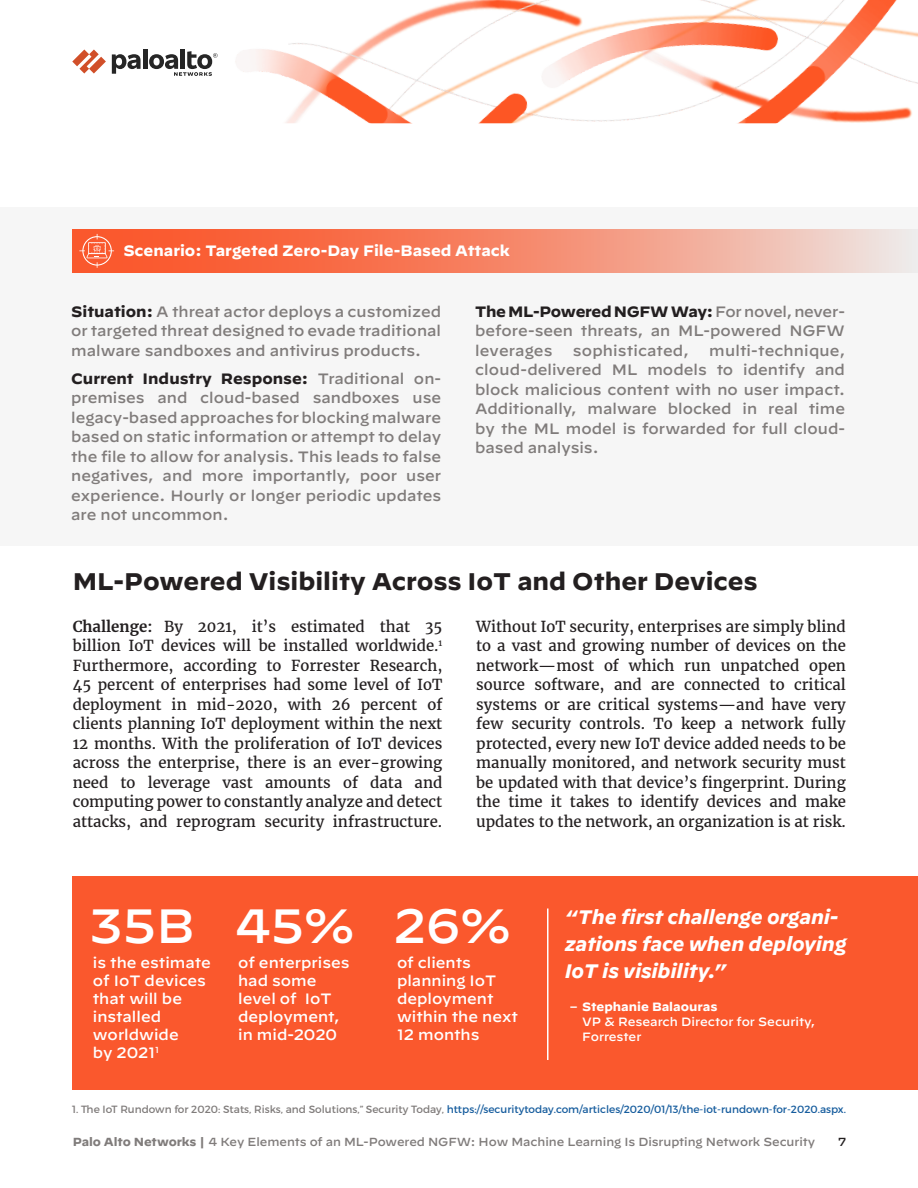
<style>
.page{position:relative;width:918px;height:1188px;background:#fff}
.page>*{position:absolute;margin:0;border:0;box-sizing:border-box;transform-origin:0 0}
.t1{font:500 48px "Decimal";color:#fff}
.t2{font:700 24px "Decimal";color:#231f20}
.Paragraph_Style_3{font:italic 700 19.5px/27px "Decimal";letter-spacing:-.01em;color:#fff}
.t3{font:15px/19.5px "Merriweather";color:#231f20;text-align:justify}
.t4{font:500 15px/19.5px "Decimal";color:#807c7b;text-align:justify}
.t5{font:500 15px/18px "Decimal";color:#fff}
.t6{font:700 15px "Decimal";color:#fff}
.Paragraph_Style_3-2{font:500 12px/15px "Decimal";color:#fff}
.t7{font:500 11.7px "Decimal";letter-spacing:-.005em;color:#807c7b}
.t8{font:500 11.7px "Decimal";color:#231f20}
.t9{font:10.5px "Montserrat";color:#175d9e}
.s1{font-weight:700;color:#231f20}
.s2{font-weight:700}
.s3{color:#807c7b}
</style>
<div class="page">
<div style="left:0;top:207px;width:918px;height:339px;background:#f6f6f6"></div>
<svg style="left:72px;top:230px;width:840px;height:42px;background:#f58e73"></svg>
<svg style="left:79px;top:234px;width:35px;height:34px"></svg>
<img style="left:235px;top:0;width:683px;height:123px">
<svg style="left:72px;top:50px;width:34px;height:24px"></svg>
<hr style="left:143px;top:49px;width:4px;height:20px;background:#262626">
<svg style="left:112px;top:54px;width:29px;height:20px"></svg>
<hr style="left:181px;top:49px;width:4px;height:20px;background:#262626">
<svg style="left:149px;top:51px;width:69px;height:25px"></svg>
<div style="left:72px;top:876px;width:846px;height:214px;background:#fa582d"></div>
<hr style="left:547px;top:909px;width:2px;height:151px;background:#fff">
<p class="t6" style="left:123px;top:242px;width:388px">Scenario: Targeted Zero-Day File-Based Attack</p>
<p class="t4" style="left:71px;top:300px;width:371px"><span class="s1">Situation:</span> A threat actor deploys a customized or targeted threat designed to evade traditional malware sandboxes and antivirus products.</p>
<p class="t4" style="left:71px;top:367px;width:371px"><span class="s1">Current Industry Response:</span> Traditional on&shy;premises and cloud-based sandboxes use legacy-based approaches for blocking malware based on static information or attempt to delay the file to allow for analysis. This leads to false negatives, and more importantly, poor user experience. Hourly or longer periodic updates are not uncommon.</p>
<p class="t4" style="left:475px;top:300px;width:371px"><span class="s1">The ML-Powered NGFW Way:</span> For novel, never&shy;before-seen threats, an ML-powered NGFW leverages</p>
<p class="t4" style="left:475px;top:339px;width:371px;text-indent:234px">multi-technique, cloud-delivered ML models to identify and block malicious content with no user impact.<br>Additionally, malware blocked in real time by the ML model is forwarded for full cloud&shy;based analysis.</p>
<p class="t4" style="left:573px;top:339px;width:117px">sophisticated,</p>
<p class="t2" style="left:73px;top:567px;width:687px">ML-Powered Visibility Across IoT and Other Devices</p>
<p class="t3" style="left:73px;top:617px;width:371px"><span class="s2">Challenge:</span> By 2021, it’s estimated that 35 billion IoT devices will be installed worldwide.<sup>1<br></sup>Furthermore, according to Forrester Research, 45 percent of enterprises had some level of IoT deployment in mid-2020, with 26 percent of clients planning IoT deployment within the next 12 months. With the proliferation of IoT devices across the enterprise, there is an ever-growing need to leverage vast amounts of data and computing power to constantly analyze and detect attacks, and reprogram security infrastructure.</p>
<p class="t3" style="left:476px;top:617px;width:371px">Without IoT security, enterprises are simply blind to a vast and growing number of devices on the network—most of which run unpatched open source software, and are connected to critical systems or are critical systems—and have very few security controls. To keep a network fully protected, every new IoT device added needs to be manually monitored, and network security must be updated with that device’s fingerprint. During the time it takes to identify devices and make updates to the network, an organization is at risk.</p>
<p class="t1" style="left:89px;top:881px;width:107px">35B</p>
<p class="t1" style="left:235px;top:881px;width:122px">45%</p>
<p class="t1" style="left:394px;top:881px;width:119px">26%</p>
<p class="t5" style="left:93px;top:951px;width:119px">is the estimate of IoT devices that will be installed worldwide<br>by 2021<sup>1</sup></p>
<p class="t5" style="left:238px;top:951px;width:113px">of enterprises had some level of IoT deployment, in mid-2020</p>
<p class="t5" style="left:397px;top:951px;width:122px">of clients planning IoT deployment within the next<br>12 months</p>
<p class="Paragraph_Style_3" style="left:565px;top:904px;width:283px">“The first challenge organi&shy;zations face when deploying<br>IoT is visibility.”</p>
<p class="Paragraph_Style_3-2" style="left:582px;top:997px;width:235px;text-indent:-13px">– <span class="s2">Stephanie Balaouras<br></span>VP &amp; Research Director for Security,<br>Forrester</p>
<p class="t9" style="left:72px;top:1103px;width:776px"><span class="s3">1. The IoT Rundown for 2020: Stats, Risks, and Solutions,” Security Today,</span> https://securitytoday.com/articles/2020/01/13/the-iot-rundown-for-2020.aspx.</p>
<p class="t7" style="left:73px;top:1131px;width:744px"><span class="s2">Palo Alto Networks |</span> 4 Key Elements of an ML-Powered NGFW: How Machine Learning Is Disrupting Network Security</p>
<p class="t8" style="left:838px;top:1131px;width:9px">7</p>
</div>
